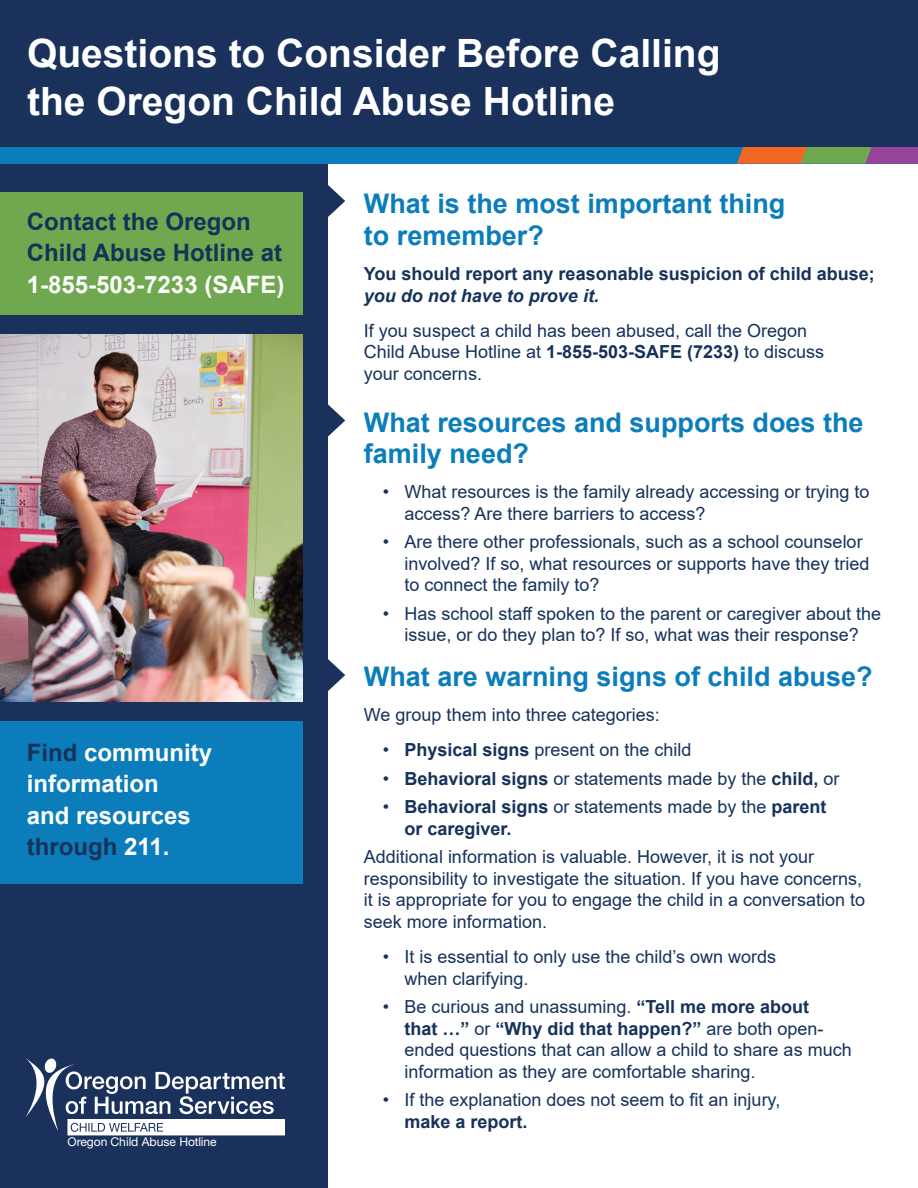
<style>
.page{position:relative;width:918px;height:1188px;background:#fff}
.page>*{position:absolute;margin:0;border:0;box-sizing:border-box;transform-origin:0 0}
.t1{font:700 39px/48px "Arial";color:#fff}
.t2{font:700 27px/31.5px "Arial";color:#0b7dbb}
.H2_other{font:700 24px/31.5px "Arial";color:#16325a}
.H2_other-2{font:700 24px/31.5px "Arial";color:#fff}
.Body{font:18px/21.6px "Arial";color:#16325a}
.Body-2{font:700 18px/21.6px "Arial";color:#16325a}
.t3{font:12.15px "Helvetica Neue LT Std";letter-spacing:-.01em;color:#fff}
.s1{color:#fff}
.s2{color:#16325a}
.s3{font-style:italic}
.s4{font-weight:700}
.s5{font-weight:400}
</style>
<div class="page">
<div style="left:0;top:0;width:327px;height:1188px;background:#19315b"></div>
<div style="left:0;top:139px;width:918px;height:25px;background:#0b7dbb"></div>
<svg style="left:737px;top:147px;width:181px;height:17px"></svg>
<div style="left:0;top:0;width:918px;height:147px;background:#19315b"></div>
<svg style="left:327px;top:179px;width:18px;height:44px"></svg>
<svg style="left:327px;top:398px;width:18px;height:45px"></svg>
<svg style="left:327px;top:653px;width:18px;height:45px"></svg>
<div style="left:0;top:192px;width:302px;height:122px;background:#6fa84f"></div>
<div style="left:0;top:722px;width:302px;height:162px;background:#0b7dbb"></div>
<img style="left:0;top:335px;width:302px;height:366px">
<svg style="left:25px;top:1058px;width:260px;height:77px"></svg>
<h1 class="t1" style="left:27px;top:30px;width:695px">Questions to Consider Before Calling the Oregon Child Abuse Hotline</h1>
<p class="H2_other" style="left:27px;top:206px;width:259px">Contact the Oregon<br>Child Abuse Hotline at<br><span class="s1">1-855-503-7233 (SAFE)</span></p>
<p class="H2_other-2" style="left:27px;top:737px;width:187px"><span class="s2">Find</span> community information<br>and resources <span class="s2">through</span> 211.</p>
<p class="t3" style="left:67px;top:1135px;width:151px">Oregon Child Abuse Hotline</p>
<h2 class="t2" style="left:364px;top:188px;width:423px">What is the most important thing to remember?</h2>
<p class="Body-2" style="left:364px;top:263px;width:512px">You should report any reasonable suspicion of child abuse; <span class="s3">you do not have to prove it.</span></p>
<p class="Body" style="left:364px;top:319px;width:462px">If you suspect a child has been abused, call the Oregon<br>Child Abuse Hotline at <span class="s4">1-855-503-SAFE (7233)</span> to discuss your concerns.</p>
<h2 class="t2" style="left:364px;top:407px;width:501px">What resources and supports does the family need?</h2>
<p class="Body" style="left:404px;top:481px;width:467px;text-indent:-22px">• What resources is the family already accessing or trying to access? Are there barriers to access?</p>
<p class="Body" style="left:404px;top:531px;width:467px;text-indent:-22px">• Are there other professionals, such as a school counselor involved? If so, what resources or supports have they tried to connect the family to?</p>
<p class="Body" style="left:383px;top:602px;width:500px;text-align:center">• Has school staff spoken to the parent or caregiver about the issue, or do they plan to? If so, what was their response?</p>
<h2 class="t2" style="left:364px;top:661px;width:510px">What are warning signs of child abuse?</h2>
<p class="Body" style="left:364px;top:704px;width:297px">We group them into three categories:</p>
<p class="Body" style="left:383px;top:739px;width:310px">• <span class="s4">Physical signs</span> present on the child</p>
<p class="Body" style="left:383px;top:768px;width:458px">• <span class="s4">Behavioral signs</span> or statements made by the <span class="s4">child,</span> or</p>
<p class="Body-2" style="left:404px;top:796px;width:424px;text-indent:-22px"><span class="s5">•</span> Behavioral signs <span class="s5">or statements made by the</span> parent or caregiver.</p>
<p class="Body" style="left:364px;top:846px;width:503px">Additional information is valuable. However, it is not your responsibility to investigate the situation. If you have concerns, it is appropriate for you to engage the child in a conversation to seek more information.</p>
<p class="Body" style="left:404px;top:946px;width:373px;text-indent:-22px">• It is essential to only use the child’s own words when clarifying.</p>
<p class="Body" style="left:404px;top:996px;width:449px;text-indent:-22px">• Be curious and unassuming. <span class="s4">“Tell me more about<br>that …”</span> or <span class="s4">“Why did that happen?”</span> are both open&shy;ended questions that can allow a child to share as much information as they are comfortable sharing.</p>
<p class="Body" style="left:404px;top:1089px;width:377px;text-indent:-22px">• If the explanation does not seem to fit an injury, <span class="s4">make a report.</span></p>
</div>
